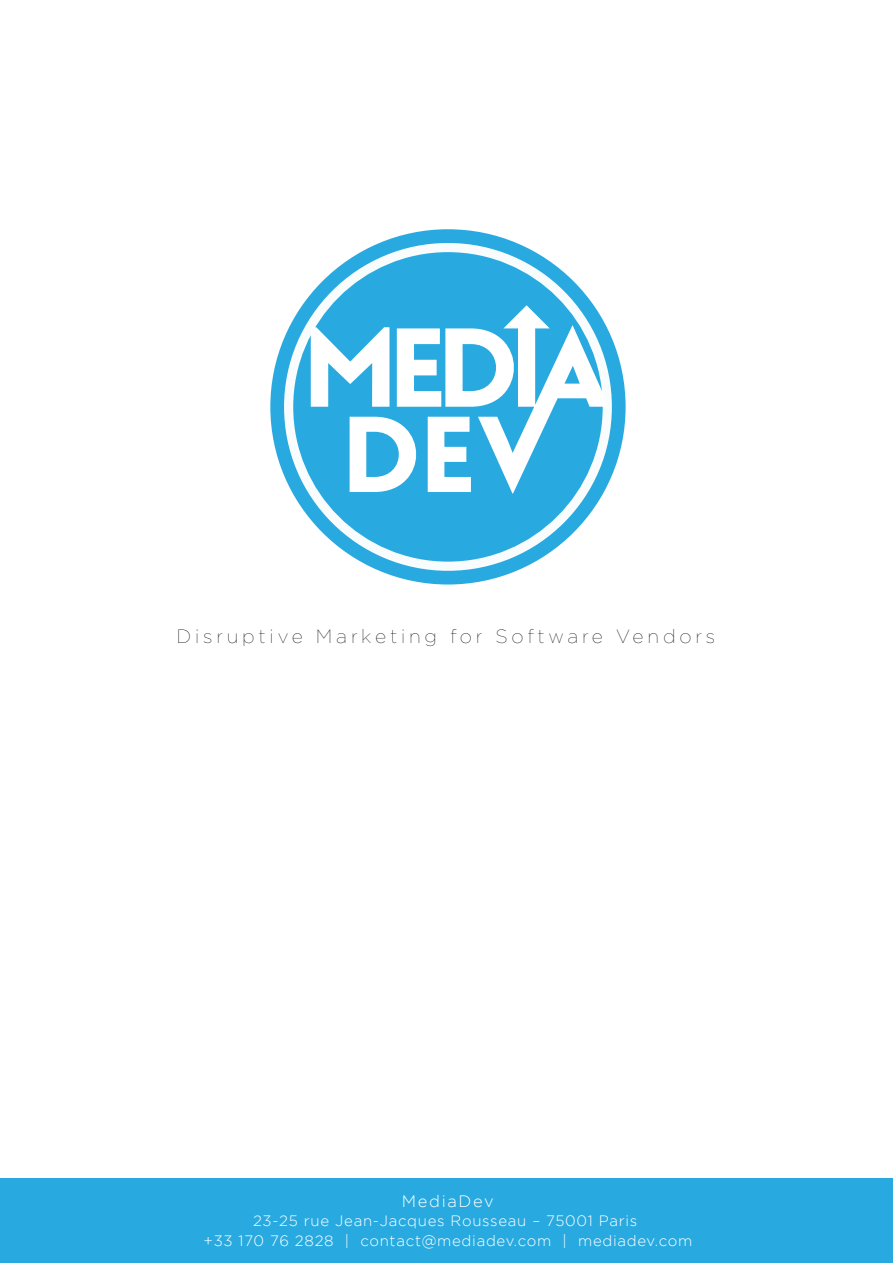
<style>
.page{position:relative;width:893px;height:1263px;background:#fff}
.page>*{position:absolute;margin:0;border:0;box-sizing:border-box;transform-origin:0 0}
.t1{font:100 19.2px "Gotham";letter-spacing:.2em;color:#000}
.t2{font:300 16.5px "Gotham";letter-spacing:.1em;color:#fff}
.t3{font:300 15px/19.5px "Gotham";letter-spacing:.05em;color:#fff;text-align:center}
</style>
<div class="page">
<div style="left:0;top:1179px;width:893px;height:84px;background:#28aae1"></div>
<div style="left:270px;top:229px;width:356px;height:355px;background:#28aae1;border-radius:50%"></div>
<div style="left:284px;top:243px;width:328px;height:328px;background:#f9fcfc;border-radius:50%"></div>
<div style="left:293px;top:252px;width:310px;height:310px;background:#28aae1;border-radius:50%"></div>
<svg style="left:311px;top:305px;width:298px;height:189px"></svg>
<p class="t1" style="left:176px;top:626px;width:540px">Disruptive Marketing for Software Vendors</p>
<p class="t2" style="left:402px;top:1192px;width:93px">MediaDev</p>
<p class="t3" style="left:203px;top:1211px;width:490px">23-25 rue Jean-Jacques Rousseau – 75001 Paris<br>+33 170 76 2828 | contact@mediadev.com | mediadev.com</p>
</div>
